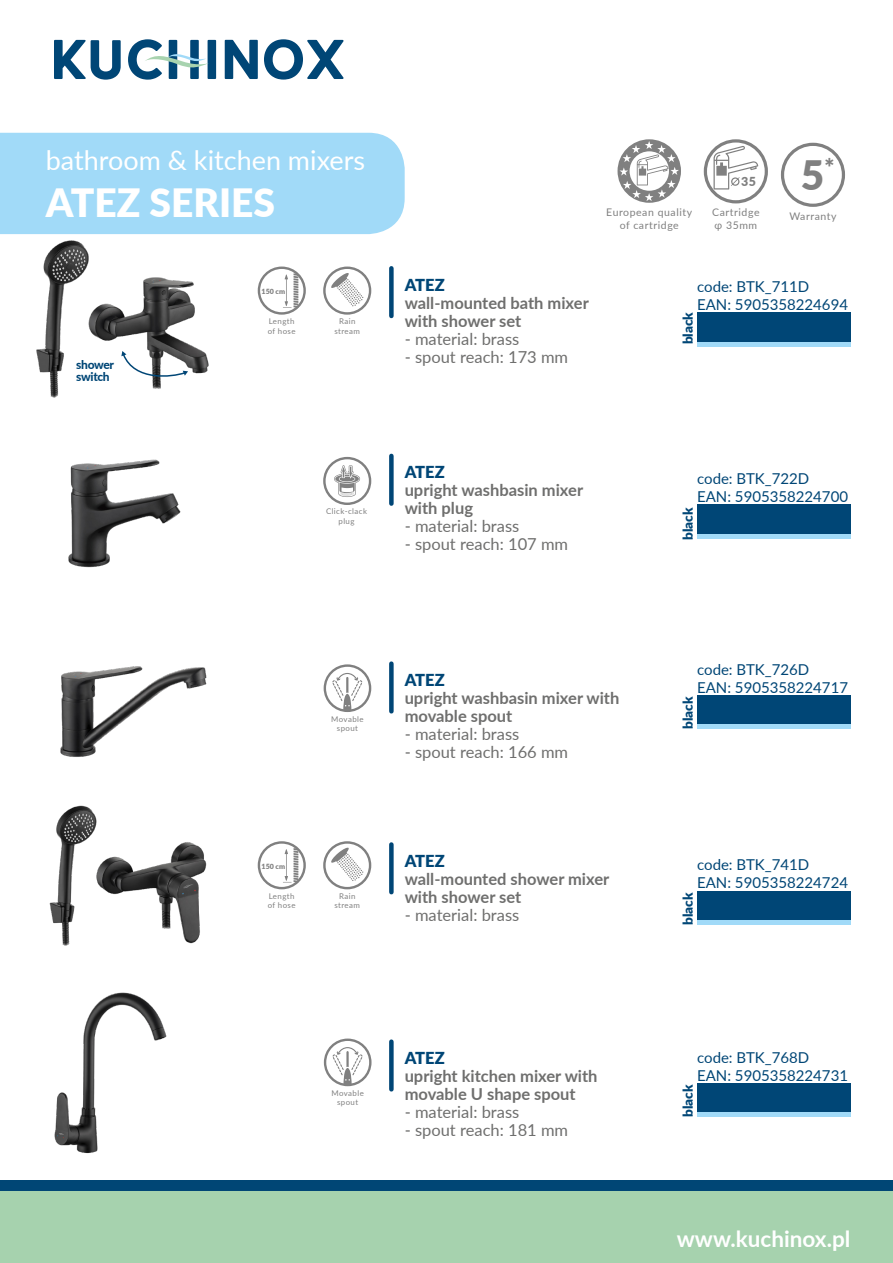
<style>
.page{position:relative;width:893px;height:1263px;background:#fff}
.page>*{position:absolute;margin:0;border:0;box-sizing:border-box;transform-origin:0 0}
.t1{font:900 40.5px "Lato";color:#808080}
.t2{font:900 39px "Lato";color:#fff}
.t3{font:27px "Lato";color:#fff}
.t4{font:700 22.5px "Lato";color:#fff}
.t5{font:700 16.5px/18px "Lato";color:#6f6f6e}
.t6{font:16.5px "Lato";color:#6f6f6e}
.t7{font:900 16.5px "Lato";color:#004676}
.t8{font:15px/18px "Lato";color:#004676}
.t9{font:900 13.5px "Lato";color:#004676}
.t10{font:900 12.45px "Lato";color:#808080}
.t11{font:800 12px/12px "Lato";letter-spacing:-.03em;color:#004676}
.t12{font:10.5px/12.6px "Lato";letter-spacing:.055em;color:#808080}
.t13{font:7.8px/9.4px "Lato";letter-spacing:.055em;color:#808080;text-align:center}
.t14{font:900 7.05px "Lato";color:#808080}
</style>
<div class="page">
<img style="left:33px;top:234px;width:180px;height:164px">
<svg style="left:54px;top:39px;width:290px;height:41px"></svg>
<div style="left:0;top:133px;width:405px;height:101px;background:#a1daf8"></div>
<div style="left:697px;top:312px;width:153px;height:30px;background:#004676"></div>
<hr style="left:697px;top:342px;width:153px;height:4px;background:#a1daf8">
<div style="left:697px;top:505px;width:153px;height:29px;background:#004676"></div>
<div style="left:697px;top:534px;width:153px;height:5px;background:#a1daf8"></div>
<div style="left:697px;top:891px;width:153px;height:29px;background:#004676"></div>
<div style="left:697px;top:920px;width:153px;height:5px;background:#a1daf8"></div>
<div style="left:697px;top:1083px;width:153px;height:30px;background:#004676"></div>
<hr style="left:697px;top:1113px;width:153px;height:4px;background:#a1daf8">
<div style="left:697px;top:695px;width:153px;height:30px;background:#004676"></div>
<hr style="left:697px;top:725px;width:153px;height:4px;background:#a1daf8">
<div style="left:0;top:1180px;width:892px;height:83px;background:#a6d2ae"></div>
<div style="left:0;top:1180px;width:892px;height:10px;background:#004675"></div>
<img style="left:68px;top:459px;width:113px;height:109px">
<img style="left:60px;top:666px;width:147px;height:91px">
<img style="left:49px;top:805px;width:158px;height:141px">
<img style="left:54px;top:992px;width:113px;height:162px">
<svg style="left:121px;top:351px;width:67px;height:31px"></svg>
<svg style="left:781px;top:143px;width:64px;height:64px"></svg>
<svg style="left:704px;top:139px;width:64px;height:64px"></svg>
<svg style="left:617px;top:139px;width:64px;height:64px"></svg>
<div style="left:389px;top:268px;width:5px;height:48px;background:#004676"></div>
<div style="left:389px;top:456px;width:5px;height:48px;background:#004676"></div>
<div style="left:389px;top:844px;width:5px;height:48px;background:#004676"></div>
<div style="left:389px;top:1042px;width:5px;height:47px;background:#004676"></div>
<div style="left:389px;top:664px;width:5px;height:47px;background:#004676"></div>
<svg style="left:323px;top:841px;width:48px;height:48px"></svg>
<svg style="left:258px;top:841px;width:48px;height:48px"></svg>
<svg style="left:323px;top:267px;width:48px;height:48px"></svg>
<svg style="left:258px;top:267px;width:48px;height:48px"></svg>
<svg style="left:323px;top:457px;width:48px;height:48px"></svg>
<svg style="left:324px;top:664px;width:47px;height:48px"></svg>
<svg style="left:324px;top:1038px;width:48px;height:48px"></svg>
<h3 class="t3" style="left:46px;top:141px;width:321px">bathroom &amp; kitchen mixers</h3>
<h2 class="t2" style="left:46px;top:173px;width:231px">ATEZ SERIES</h2>
<p class="t11" style="left:76px;top:358px;width:39px">shower switch</p>
<p class="t14" style="left:262px;top:286px;width:25px">150 cm</p>
<p class="t13" style="left:268px;top:316px;width:29px;text-align:left">Length of hose</p>
<p class="t13" style="left:334px;top:316px;width:27px">Rain stream</p>
<p class="t13" style="left:326px;top:506px;width:42px">Click-clack plug</p>
<p class="t12" style="left:606px;top:206px;width:87px;text-align:center">European quality of cartridge</p>
<p class="t10" style="left:741px;top:172px;width:17px">35</p>
<p class="t12" style="left:712px;top:206px;width:49px">Cartridge φ 35mm</p>
<h1 class="t1" style="left:801px;top:145px;width:35px">5<sup>*</sup></h1>
<p class="t12" style="left:789px;top:209px;width:49px">Warranty</p>
<p class="t7" style="left:405px;top:272px;width:42px">ATEZ</p>
<p class="t5" style="left:405px;top:293px;width:186px">wall-mounted bath mixer with shower set</p>
<p class="t6" style="left:405px;top:327px;width:116px">- material: brass</p>
<p class="t6" style="left:405px;top:345px;width:165px">- spout reach: 173 mm</p>
<p class="t8" style="left:697px;top:277px;width:152px">code: BTK_711D<br>EAN: 5905358224694</p>
<p class="t9" style="left:678px;top:344px;width:34px;rotate:-90deg">black</p>
<p class="t7" style="left:405px;top:460px;width:42px">ATEZ</p>
<p class="t5" style="left:405px;top:480px;width:180px">upright washbasin mixer with plug</p>
<p class="t6" style="left:405px;top:514px;width:116px">- material: brass</p>
<p class="t6" style="left:405px;top:532px;width:165px">- spout reach: 107 mm</p>
<p class="t8" style="left:697px;top:469px;width:152px">code: BTK_722D<br>EAN: 5905358224700</p>
<p class="t9" style="left:678px;top:540px;width:34px;rotate:-90deg">black</p>
<p class="t13" style="left:331px;top:714px;width:34px">Movable spout</p>
<p class="t14" style="left:262px;top:861px;width:25px">150 cm</p>
<p class="t13" style="left:268px;top:891px;width:29px;text-align:left">Length of hose</p>
<p class="t13" style="left:334px;top:891px;width:27px">Rain stream</p>
<p class="t7" style="left:405px;top:667px;width:42px">ATEZ</p>
<p class="t5" style="left:405px;top:688px;width:216px">upright washbasin mixer with movable spout</p>
<p class="t6" style="left:405px;top:722px;width:116px">- material: brass</p>
<p class="t6" style="left:405px;top:740px;width:165px">- spout reach: 166 mm</p>
<p class="t7" style="left:405px;top:848px;width:42px">ATEZ</p>
<p class="t5" style="left:405px;top:869px;width:206px">wall-mounted shower mixer with shower set</p>
<p class="t6" style="left:405px;top:903px;width:116px">- material: brass</p>
<p class="t8" style="left:697px;top:660px;width:152px">code: BTK_726D<br>EAN: 5905358224717</p>
<p class="t9" style="left:678px;top:729px;width:34px;rotate:-90deg">black</p>
<p class="t8" style="left:697px;top:855px;width:152px">code: BTK_741D<br>EAN: 5905358224724</p>
<p class="t9" style="left:678px;top:925px;width:34px;rotate:-90deg">black</p>
<p class="t13" style="left:331px;top:1088px;width:34px">Movable spout</p>
<p class="t7" style="left:405px;top:1045px;width:42px">ATEZ</p>
<p class="t5" style="left:405px;top:1066px;width:194px">upright kitchen mixer with movable U shape spout</p>
<p class="t6" style="left:405px;top:1100px;width:116px">- material: brass</p>
<p class="t6" style="left:405px;top:1118px;width:165px">- spout reach: 181 mm</p>
<p class="t8" style="left:697px;top:1047px;width:152px">code: BTK_768D<br>EAN: 5905358224731</p>
<p class="t9" style="left:678px;top:1117px;width:34px;rotate:-90deg">black</p>
<h3 class="t4" style="left:677px;top:1222px;width:175px">www.kuchinox.pl</h3>
</div>
